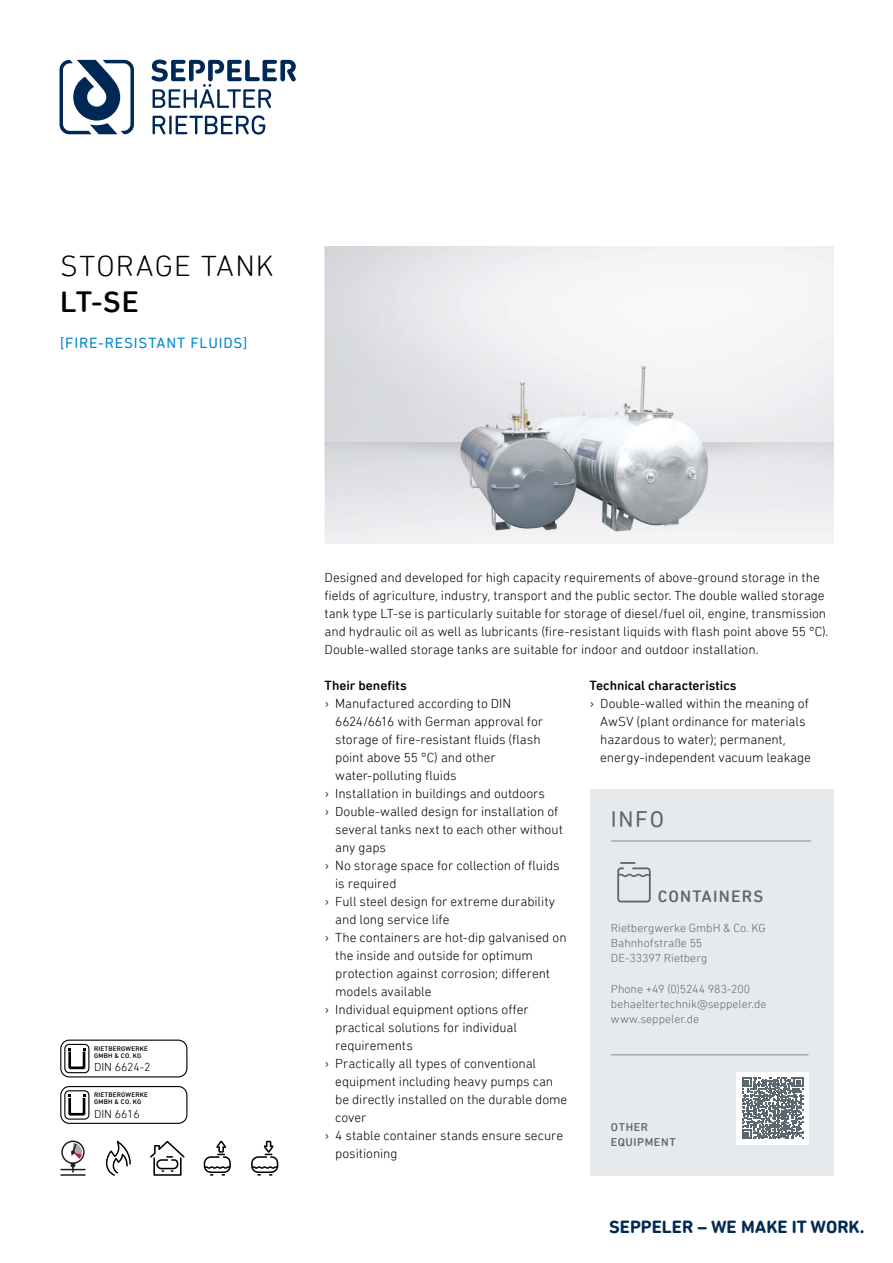
<style>
.page{position:relative;width:893px;height:1263px;background:#fff}
.page>*{position:absolute;margin:0;border:0;box-sizing:border-box;transform-origin:0 0}
.Überschrift_20pt_lig{font:300 30px "DIN Next Rounded LT Pro";letter-spacing:.035em;color:#000}
.Überschrift_20pt_med{font:500 30px "DIN Next Rounded LT Pro";color:#000}
.Infokasten_-_Übersch{font:23.1px "DIN Next Rounded LT Pro";color:#5d686e}
.t1{font:700 18px "DIN Next Rounded LT Pro";color:#002a53}
.Infokasten_-_Übersch-2{font:500 16.8px "DIN Next Rounded LT Pro";letter-spacing:.07em;color:#5d686e}
.Produktinfo{font:15px "DIN Next Rounded LT Pro";letter-spacing:.055em;color:#0086ce}
.Fließtext{font:300 13.5px/18px "DIN Next Rounded LT Pro";letter-spacing:-.005em;color:#000}
.Zwischenüberschrift{font:500 13.5px "DIN Next Rounded LT Pro";color:#000}
.Infokasten_-_Fließte{font:300 12px "DIN Next Rounded LT Pro";color:#5d686e}
.Icons_Norm{font:300 12px "DIN Next Rounded LT Pro";letter-spacing:-.01em;color:#000}
.Infokasten_-_Übersch-3{font:500 11.55px "DIN Next Rounded LT Pro";letter-spacing:.045em;color:#5d686e}
.Icons_Überschrift_DI{font:500 6.75px/6.8px "DIN Next Rounded LT Pro";letter-spacing:.03em;color:#000}
</style>
<div class="page">
<svg style="left:153px;top:116px;width:12px;height:18px"></svg>
<hr style="left:169px;top:116px;width:3px;height:18px;background:#002856">
<svg style="left:176px;top:115px;width:89px;height:20px"></svg>
<svg style="left:152px;top:60px;width:144px;height:48px"></svg>
<svg style="left:60px;top:60px;width:74px;height:74px"></svg>
<div style="left:60px;top:1039px;width:127px;height:38px;border:1px solid #000;border-radius:9px"></div>
<div style="left:64px;top:1044px;width:25px;height:29px;border:1px solid #000;border-radius:4px"></div>
<svg style="left:68px;top:1048px;width:17px;height:21px"></svg>
<div style="left:60px;top:1086px;width:127px;height:38px;border:1px solid #000;border-radius:9px"></div>
<div style="left:64px;top:1090px;width:25px;height:29px;border:1px solid #000;border-radius:4px"></div>
<svg style="left:68px;top:1094px;width:17px;height:21px"></svg>
<img style="left:325px;top:246px;width:508px;height:298px">
<div style="left:590px;top:789px;width:243px;height:387px;background:#e7eaec"></div>
<hr style="left:612px;top:840px;width:199px;height:2px;background:#a5aaad">
<hr style="left:612px;top:1054px;width:196px;height:1px;background:#a5aaad">
<div style="left:736px;top:1072px;width:73px;height:72px;background:#fff"></div>
<svg style="left:742px;top:1077px;width:61px;height:62px"></svg>
<svg style="left:617px;top:862px;width:34px;height:40px"></svg>
<svg style="left:251px;top:1141px;width:27px;height:34px"></svg>
<svg style="left:105px;top:1141px;width:26px;height:35px"></svg>
<svg style="left:150px;top:1141px;width:35px;height:35px"></svg>
<svg style="left:204px;top:1141px;width:27px;height:34px"></svg>
<hr style="left:60px;top:1174px;width:26px;height:2px;background:#1e1e1c">
<svg style="left:60px;top:1140px;width:26px;height:33px"></svg>
<p class="Überschrift_20pt_lig" style="left:60px;top:248px;width:215px">STORAGE TANK</p>
<p class="Überschrift_20pt_med" style="left:60px;top:284px;width:80px">LT-SE</p>
<p class="Produktinfo" style="left:60px;top:334px;width:188px">[FIRE-RESISTANT FLUIDS]</p>
<p class="Icons_Überschrift_DI" style="left:94px;top:1045px;width:55px">RIETBERGWERKE<br>GMBH &amp; CO. KG</p>
<p class="Icons_Norm" style="left:94px;top:1060px;width:58px">DIN 6624-2</p>
<p class="Icons_Überschrift_DI" style="left:94px;top:1091px;width:55px">RIETBERGWERKE<br>GMBH &amp; CO. KG</p>
<p class="Icons_Norm" style="left:94px;top:1106px;width:47px">DIN 6616</p>
<p class="Fließtext" style="left:325px;top:568px;width:505px">Designed and developed for high capacity requirements of above-ground storage in the fields of agriculture, industry, transport and the public sector. The double walled storage tank type LT-se is particularly suitable for storage of diesel/fuel oil, engine, transmission and hydraulic oil as well as lubricants (fire-resistant liquids with flash point above 55 °C).<br>Double-walled storage tanks are suitable for indoor and outdoor installation.</p>
<p class="Zwischenüberschrift" style="left:325px;top:677px;width:84px">Their benefits</p>
<p class="Fließtext" style="left:335px;top:694px;width:209px;text-indent:-10px">› Manufactured according to DIN<br>6624/6616 with German approval for storage of fire-resistant fluids (flash point above 55 °C) and other water-polluting fluids</p>
<p class="Fließtext" style="left:325px;top:784px;width:222px">› Installation in buildings and outdoors</p>
<p class="Fließtext" style="left:335px;top:802px;width:229px;text-indent:-10px">› Double-walled design for installation of several tanks next to each other without any gaps</p>
<p class="Fließtext" style="left:335px;top:856px;width:226px;text-indent:-10px">› No storage space for collection of fluids is required</p>
<p class="Fließtext" style="left:335px;top:892px;width:222px;text-indent:-10px">› Full steel design for extreme durability and long service life</p>
<p class="Fließtext" style="left:335px;top:928px;width:233px;text-indent:-10px">› The containers are hot-dip galvanised on the inside and outside for optimum protection against corrosion; different models available</p>
<p class="Fließtext" style="left:335px;top:1000px;width:195px;text-indent:-10px">› Individual equipment options offer practical solutions for individual requirements</p>
<p class="Fließtext" style="left:335px;top:1054px;width:234px;text-indent:-10px">› Practically all types of conventional equipment including heavy pumps can be directly installed on the durable dome cover</p>
<p class="Fließtext" style="left:335px;top:1126px;width:229px;text-indent:-10px">› 4 stable container stands ensure secure positioning</p>
<p class="Zwischenüberschrift" style="left:590px;top:677px;width:148px">Technical characteristics</p>
<p class="Fließtext" style="left:600px;top:694px;width:212px;text-indent:-10px">› Double-walled within the meaning of AwSV (plant ordinance for materials hazardous to water); permanent, energy-independent vacuum leakage</p>
<p class="Infokasten_-_Übersch" style="left:611px;top:806px;width:55px">info</p>
<p class="Infokasten_-_Übersch-2" style="left:658px;top:887px;width:107px">CONTAINERS</p>
<p class="Infokasten_-_Fließte" style="left:611px;top:921px;width:156px">Rietbergwerke GmbH &amp; Co. KG</p>
<p class="Infokasten_-_Fließte" style="left:611px;top:936px;width:93px">Bahnhofstraße 55</p>
<p class="Infokasten_-_Fließte" style="left:611px;top:951px;width:98px">DE-33397 Rietberg</p>
<p class="Infokasten_-_Fließte" style="left:611px;top:981px;width:141px">Phone +49 (0)5244 983-200</p>
<p class="Infokasten_-_Fließte" style="left:611px;top:996px;width:157px">behaeltertechnik@seppeler.de</p>
<p class="Infokasten_-_Fließte" style="left:611px;top:1011px;width:90px">www.seppeler.de</p>
<p class="Infokasten_-_Übersch-3" style="left:611px;top:1120px;width:39px">OTHER</p>
<p class="Infokasten_-_Übersch-3" style="left:611px;top:1135px;width:66px">EQUIPMENT</p>
<h3 class="t1" style="left:609px;top:1216px;width:257px">SEPPELER – WE MAKE IT WORK.</h3>
</div>
